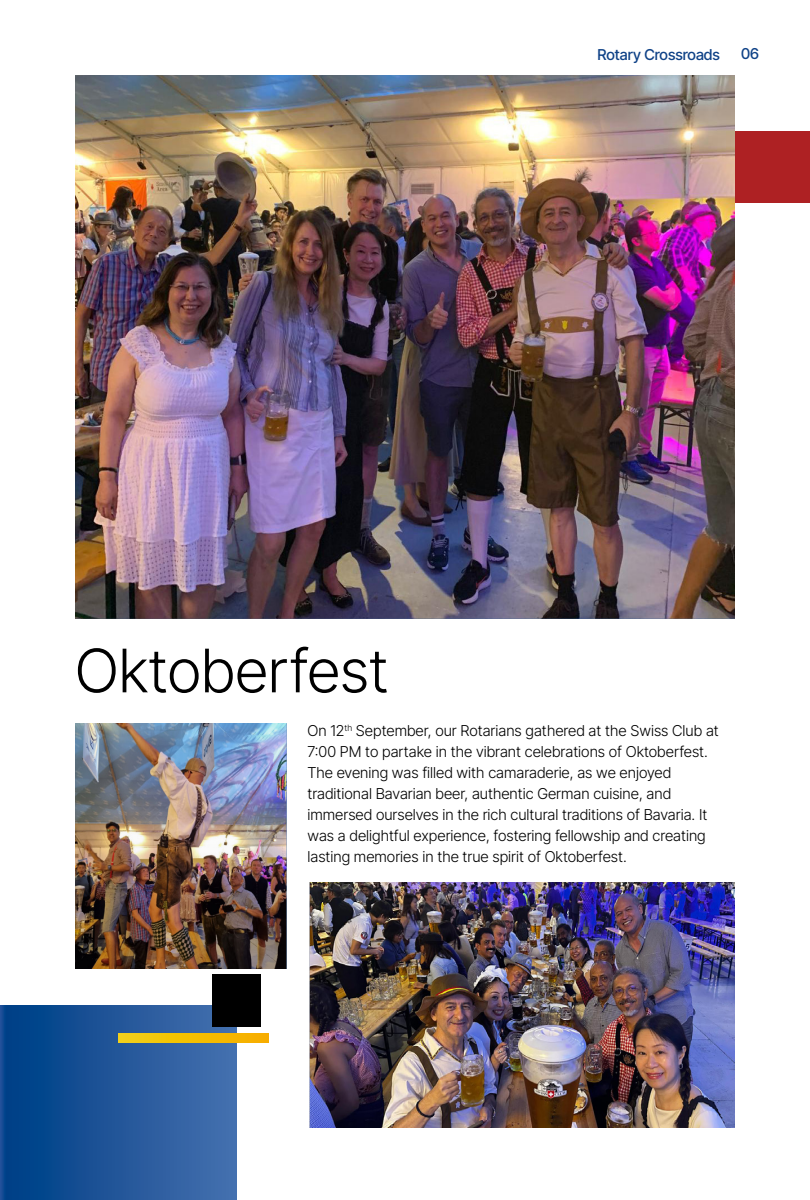
<style>
.page{position:relative;width:810px;height:1200px;background:#fff}
.page>*{position:absolute;margin:0;border:0;box-sizing:border-box;transform-origin:0 0}
.t1{font:300 60px "Inter Tight";color:#000}
.t2{font:300 15px/21px "Inter Tight";color:#000}
.t3{font:500 15px "Inter Tight";color:#0f4287}
</style>
<div class="page">
<div style="left:0;top:1005px;width:236px;height:195px;background:linear-gradient(to right,#003d86,#4971ac)"></div>
<svg style="left:118px;top:1034px;width:150px;height:8px"></svg>
<div style="left:212px;top:975px;width:49px;height:52px;background:#000"></div>
<div style="left:682px;top:131px;width:128px;height:71px;background:#ae2123"></div>
<img style="left:75px;top:75px;width:660px;height:544px">
<img style="left:75px;top:723px;width:211px;height:246px">
<img style="left:310px;top:882px;width:425px;height:246px">
<p class="t3" style="left:598px;top:44px;width:124px">Rotary Crossroads</p>
<p class="t3" style="left:741px;top:43px;width:19px">06</p>
<h1 class="t1" style="left:75px;top:628px;width:315px">Oktoberfest</h1>
<p class="t2" style="left:307px;top:720px;width:413px">On 12<sup>th</sup> September, our Rotarians gathered at the Swiss Club at 7:00 PM to partake in the vibrant celebrations of Oktoberfest.<br>The evening was filled with camaraderie, as we enjoyed traditional Bavarian beer, authentic German cuisine, and immersed ourselves in the rich cultural traditions of Bavaria. It was a delightful experience, fostering fellowship and creating lasting memories in the true spirit of Oktoberfest.</p>
</div>
